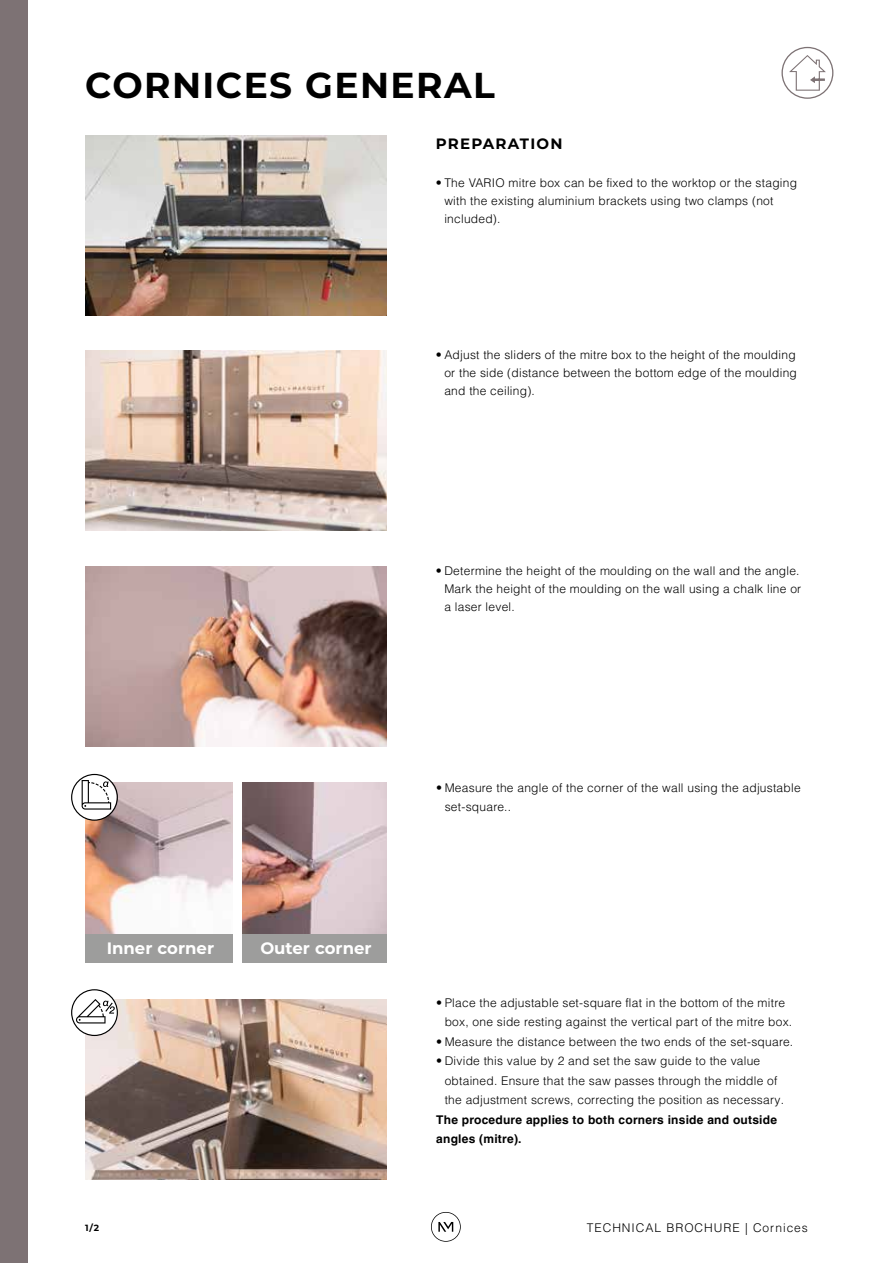
<style>
.page{position:relative;width:893px;height:1263px;background:#fff}
.page>*{position:absolute;margin:0;border:0;box-sizing:border-box;transform-origin:0 0}
.t1{font:700 36px "Montserrat";letter-spacing:.04em;color:#000}
.t2{font:700 16.5px "Montserrat";color:#fff}
.t3{font:700 15px "Montserrat";letter-spacing:.08em;color:#000}
.t4{font:300 12px/18px "Helvetica LT Pro";letter-spacing:.02em;color:#000}
.t5{font:700 12px/19.5px "Helvetica LT Pro";letter-spacing:.02em;color:#000}
.t6{font:300 12px "Helvetica LT Pro";letter-spacing:.08em;color:#000}
.t7{font:700 9px "Montserrat";color:#000}
</style>
<div class="page">
<svg style="left:431px;top:1212px;width:30px;height:30px"></svg>
<div style="left:0;top:0;width:27px;height:1263px;background:#7d7274"></div>
<img style="left:85px;top:351px;width:302px;height:180px">
<img style="left:85px;top:567px;width:302px;height:180px">
<svg style="left:781px;top:47px;width:52px;height:52px"></svg>
<img style="left:85px;top:135px;width:302px;height:180px">
<img style="left:85px;top:783px;width:148px;height:151px">
<img style="left:243px;top:783px;width:144px;height:151px">
<div style="left:85px;top:934px;width:148px;height:28px;background:#9d9d9c"></div>
<div style="left:243px;top:934px;width:144px;height:28px;background:#9d9d9c"></div>
<svg style="left:71px;top:774px;width:47px;height:47px"></svg>
<img style="left:85px;top:999px;width:302px;height:180px">
<svg style="left:71px;top:989px;width:47px;height:47px"></svg>
<h1 class="t1" style="left:85px;top:60px;width:411px">CORNICES GENERAL</h1>
<p class="t3" style="left:436px;top:133px;width:128px">PREPARATION</p>
<p class="t4" style="left:444px;top:173px;width:354px;text-indent:-9px">• The VARIO mitre box can be fixed to the worktop or the staging with the existing aluminium brackets using two clamps (not included).</p>
<p class="t4" style="left:444px;top:346px;width:354px;text-align:justify;text-indent:-9px">• Adjust the sliders of the mitre box to the height of the moulding or the side (distance between the bottom edge of the moulding and the ceiling).</p>
<p class="t4" style="left:444px;top:562px;width:358px;text-indent:-9px">• Determine the height of the moulding on the wall and the angle.<br>Mark the height of the moulding on the wall using a chalk line or a laser level.</p>
<h2 class="t2" style="left:107px;top:936px;width:109px">Inner corner</h2>
<h2 class="t2" style="left:260px;top:936px;width:113px">Outer corner</h2>
<p class="t4" style="left:445px;top:777px;width:357px;line-height:19.5px;text-indent:-9px">• Measure the angle of the corner of the wall using the adjustable set-square..</p>
<p class="t4" style="left:445px;top:992px;width:349px;line-height:19.5px;text-indent:-9px">• Place the adjustable set-square flat in the bottom of the mitre box, one side resting against the vertical part of the mitre box.</p>
<p class="t4" style="left:436px;top:1032px;width:359px">• Measure the distance between the two ends of the set-square.</p>
<p class="t4" style="left:445px;top:1051px;width:341px;line-height:19.5px;text-indent:-9px">• Divide this value by 2 and set the saw guide to the value obtained. Ensure that the saw passes through the middle of the adjustment screws, correcting the position as necessary.</p>
<p class="t5" style="left:436px;top:1110px;width:342px">The procedure applies to both corners inside and outside angles (mitre).</p>
<p class="t7" style="left:85px;top:1221px;width:16px">1/2</p>
<p class="t6" style="left:587px;top:1220px;width:223px">TECHNICAL BROCHURE | Cornices</p>
</div>
